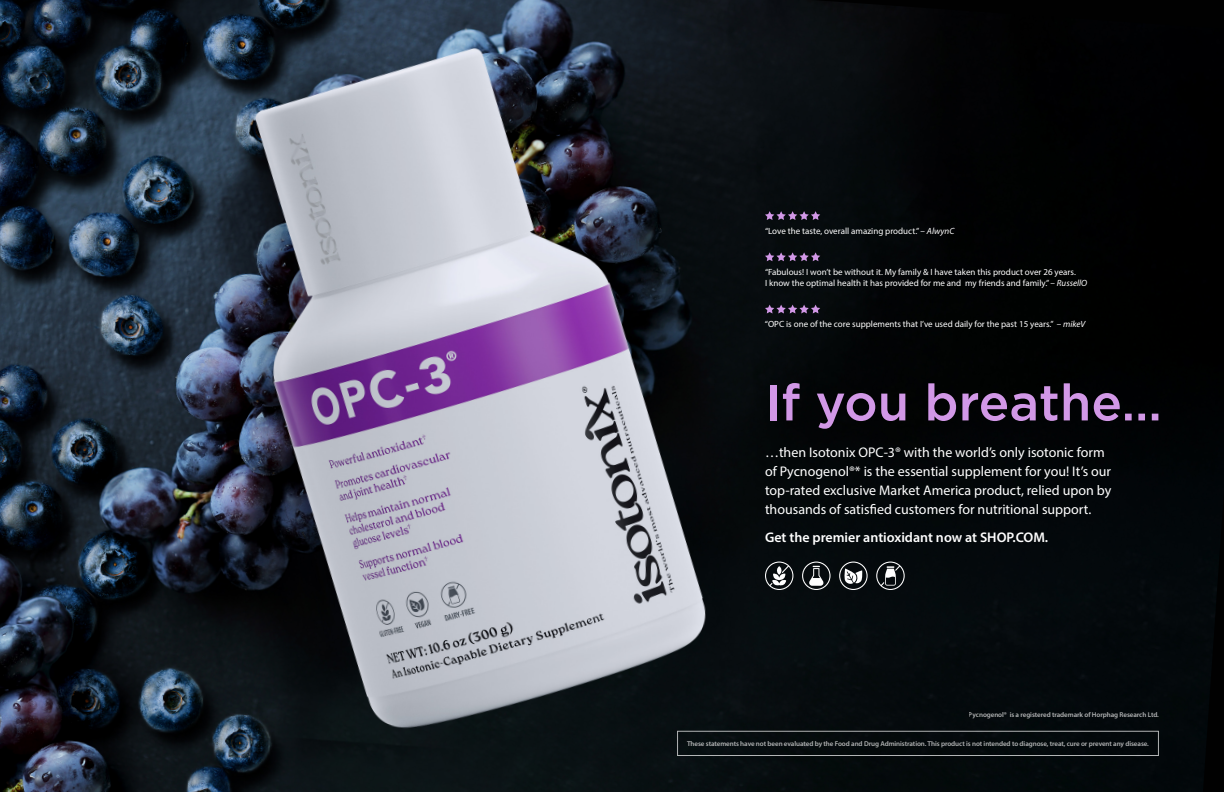
<style>
.page{position:relative;width:1224px;height:792px;background:#fff}
.page>*{position:absolute;margin:0;border:0;box-sizing:border-box;transform-origin:0 0}
.t1{font:500 50.8px "Gotham";color:#d298e7}
.t2{font:14px/19px "Myriad Pro";color:#fff}
.t3{font:600 14px "Myriad Pro";color:#fff}
.t4{font:9px/11px "Myriad Pro";color:#fff}
.t5{font:600 7px "Myriad Pro";letter-spacing:-.01em;color:#fff}
.s1{font-style:italic}
</style>
<div class="page">
<img style="left:0;top:0;width:1224px;height:792px">
<svg style="left:765px;top:211px;width:55px;height:9px"></svg>
<svg style="left:765px;top:252px;width:55px;height:9px"></svg>
<svg style="left:765px;top:305px;width:55px;height:8px"></svg>
<svg style="left:839px;top:562px;width:29px;height:28px"></svg>
<svg style="left:765px;top:562px;width:28px;height:28px"></svg>
<svg style="left:876px;top:562px;width:29px;height:28px"></svg>
<svg style="left:802px;top:562px;width:29px;height:28px"></svg>
<p class="t4" style="left:765px;top:225px;width:191px">“Love the taste, overall amazing product.” – <span class="s1">AlwynC</span></p>
<p class="t4" style="left:765px;top:266px;width:324px">“Fabulous! I won’t be without it. My family &amp; I have taken this product over 26 years.<br>I know the optimal health it has provided for me and my friends and family.” – <span class="s1">RussellO</span></p>
<p class="t4" style="left:765px;top:318px;width:322px">“OPC is one of the core supplements that I’ve used daily for the past 15 years.” – <span class="s1">mikeV</span></p>
<p class="t1" style="left:765px;top:369px;width:398px">If you breathe…</p>
<p class="t2" style="left:765px;top:443px;width:348px">…then Isotonix OPC-3® with the world’s only isotonic form of Pycnogenol®* is the essential supplement for you! It’s our top-rated exclusive Market America product, relied upon by thousands of satisfied customers for nutritional support.</p>
<p class="t3" style="left:765px;top:529px;width:285px">Get the premier antioxidant now at SHOP.COM.</p>
<p class="t5" style="left:969px;top:710px;width:192px">Pycnogenol® is a registered trademark of Horphag Research Ltd.</p>
<p class="t5" style="left:687px;top:739px;width:463px">These statements have not been evaluated by the Food and Drug Administration. This product is not intended to diagnose, treat, cure or prevent any disease.</p>
</div>
